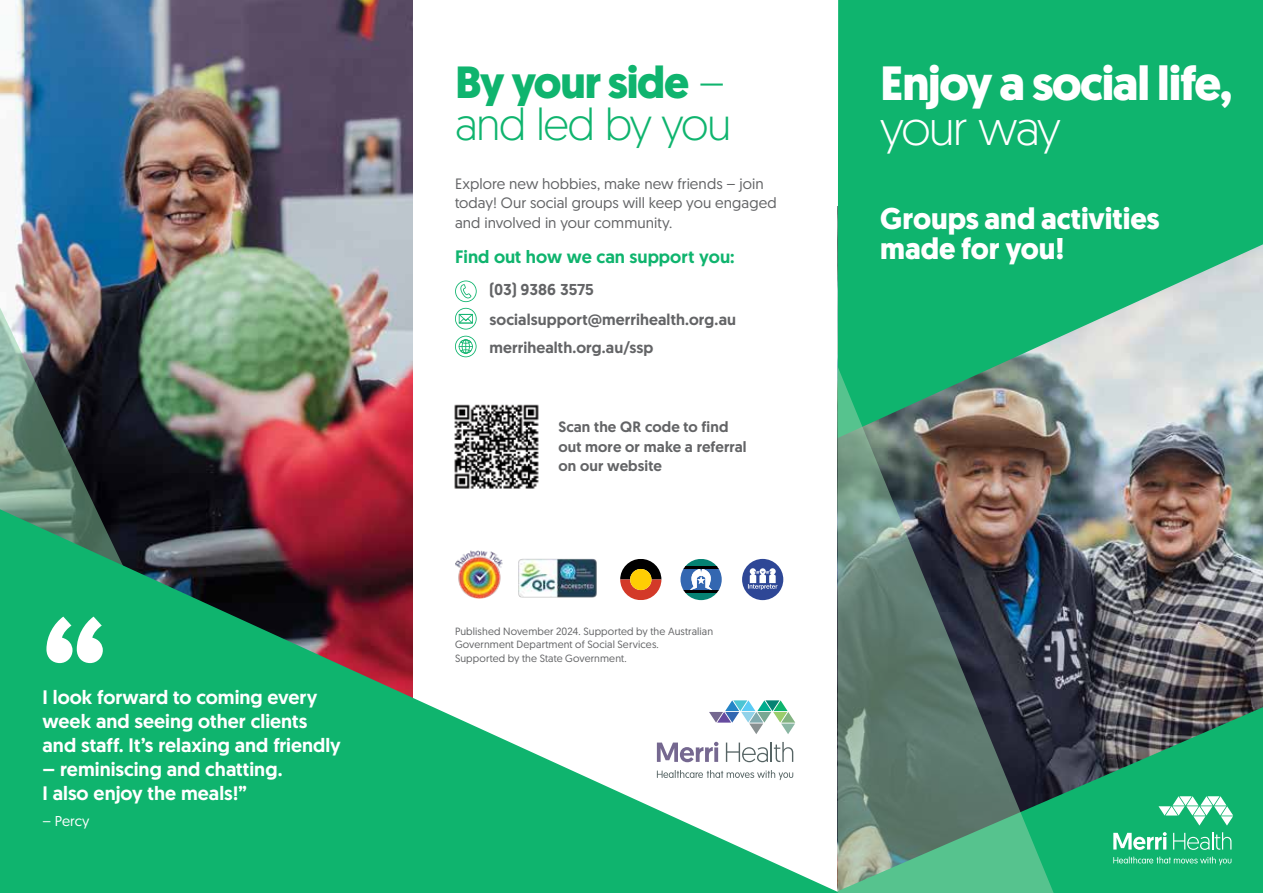
<style>
.page{position:relative;width:1263px;height:893px;background:#fff}
.page>*{position:absolute;margin:0;border:0;box-sizing:border-box;transform-origin:0 0}
.t1{font:700 48px "Geomanist";letter-spacing:-.03em;color:#fff}
.t2{font:300 48px "Geomanist";letter-spacing:-.035em;color:#fff}
.t3{font:300 45px/42px "Geomanist";letter-spacing:-.035em;color:#0fb46e}
.t4{font:700 30px/30px "Geomanist";color:#fff}
.t5{font:500 19.5px/24px "Geomanist";color:#fff}
.t6{font:500 18px "Geomanist";color:#0fb46e}
.t7{font:500 15.75px/30px "Geomanist";letter-spacing:.005em;color:#636466}
.t8{font:15px/19.5px "Geomanist";letter-spacing:.005em;color:#636466}
.t9{font:500 15px/19.5px "Geomanist";letter-spacing:.01em;color:#636466}
.t10{font:14.25px "Geomanist";color:#fff}
.t11{font:10.5px/13.5px "Geomanist";letter-spacing:.01em;color:#636466}
.s1{font-weight:700}
</style>
<div class="page">
<img style="left:454px;top:404px;width:85px;height:85px">
<img style="left:0;top:0;width:412px;height:509px">
<img style="left:1059px;top:438px;width:204px;height:269px">
<img style="left:0;top:281px;width:285px;height:228px">
<svg style="left:0;top:509px;width:838px;height:384px;fill:#0fb46e"></svg>
<svg style="left:838px;top:0;width:425px;height:438px;background:#31b980"></svg>
<svg style="left:1059px;top:707px;width:204px;height:186px;background:#209666"></svg>
<svg style="left:680px;top:568px;width:42px;height:23px"></svg>
<svg style="left:680px;top:593px;width:42px;height:7px"></svg>
<hr style="left:680px;top:591px;width:42px;height:2px;background:#000">
<svg style="left:680px;top:559px;width:42px;height:7px"></svg>
<hr style="left:680px;top:566px;width:42px;height:2px;background:#000">
<svg style="left:620px;top:559px;width:41px;height:41px"></svg>
<div style="left:742px;top:559px;width:41px;height:41px;background:#2e4796;border-radius:50%"></div>
<svg style="left:748px;top:568px;width:29px;height:22px"></svg>
<img style="left:455px;top:550px;width:51px;height:49px">
<img style="left:516px;top:557px;width:83px;height:41px">
<svg style="left:46px;top:617px;width:57px;height:46px"></svg>
<img style="left:838px;top:367px;width:221px;height:526px">
<svg style="left:1113px;top:832px;width:54px;height:18px"></svg>
<svg style="left:1173px;top:832px;width:58px;height:18px"></svg>
<svg style="left:1113px;top:856px;width:118px;height:9px"></svg>
<svg style="left:1158px;top:796px;width:75px;height:30px"></svg>
<svg style="left:657px;top:742px;width:61px;height:20px"></svg>
<svg style="left:726px;top:742px;width:67px;height:20px"></svg>
<svg style="left:657px;top:770px;width:136px;height:10px"></svg>
<svg style="left:709px;top:700px;width:86px;height:34px"></svg>
<svg style="left:455px;top:336px;width:21px;height:21px"></svg>
<svg style="left:455px;top:281px;width:22px;height:21px"></svg>
<svg style="left:455px;top:308px;width:22px;height:22px"></svg>
<p class="t5" style="left:43px;top:684px;width:300px">I look forward to coming every week and seeing other clients and staff. It’s relaxing and friendly</p>
<p class="t5" style="left:43px;top:756px;width:241px">– reminiscing and chatting.<br>I also enjoy the meals!”</p>
<p class="t10" style="left:43px;top:812px;width:49px">– Percy</p>
<h2 class="t3" style="left:455px;top:59px;width:278px"><span class="s1">By your side</span> – and led by you</h2>
<p class="t8" style="left:455px;top:173px;width:323px">Explore new hobbies, make new friends – join today! Our social groups will keep you engaged and involved in your community.</p>
<p class="t6" style="left:455px;top:245px;width:281px">Find out how we can support you:</p>
<p class="t7" style="left:489px;top:274px;width:248px">(03) 9386 3575 socialsupport@merrihealth.org.au</p>
<p class="t7" style="left:489px;top:332px;width:165px">merrihealth.org.au/ssp</p>
<p class="t9" style="left:558px;top:417px;width:190px">Scan the QR code to find out more or make a referral on our website</p>
<p class="t11" style="left:455px;top:624px;width:260px">Published November 2024. Supported by the Australian<br>Government Department of Social Services.<br>Supported by the State Government.</p>
<h1 class="t1" style="left:880px;top:51px;width:354px">Enjoy a social life,</h1>
<h1 class="t2" style="left:880px;top:97px;width:182px">your way</h1>
<h3 class="t4" style="left:880px;top:203px;width:281px">Groups and activities made for you!</h3>
</div>
